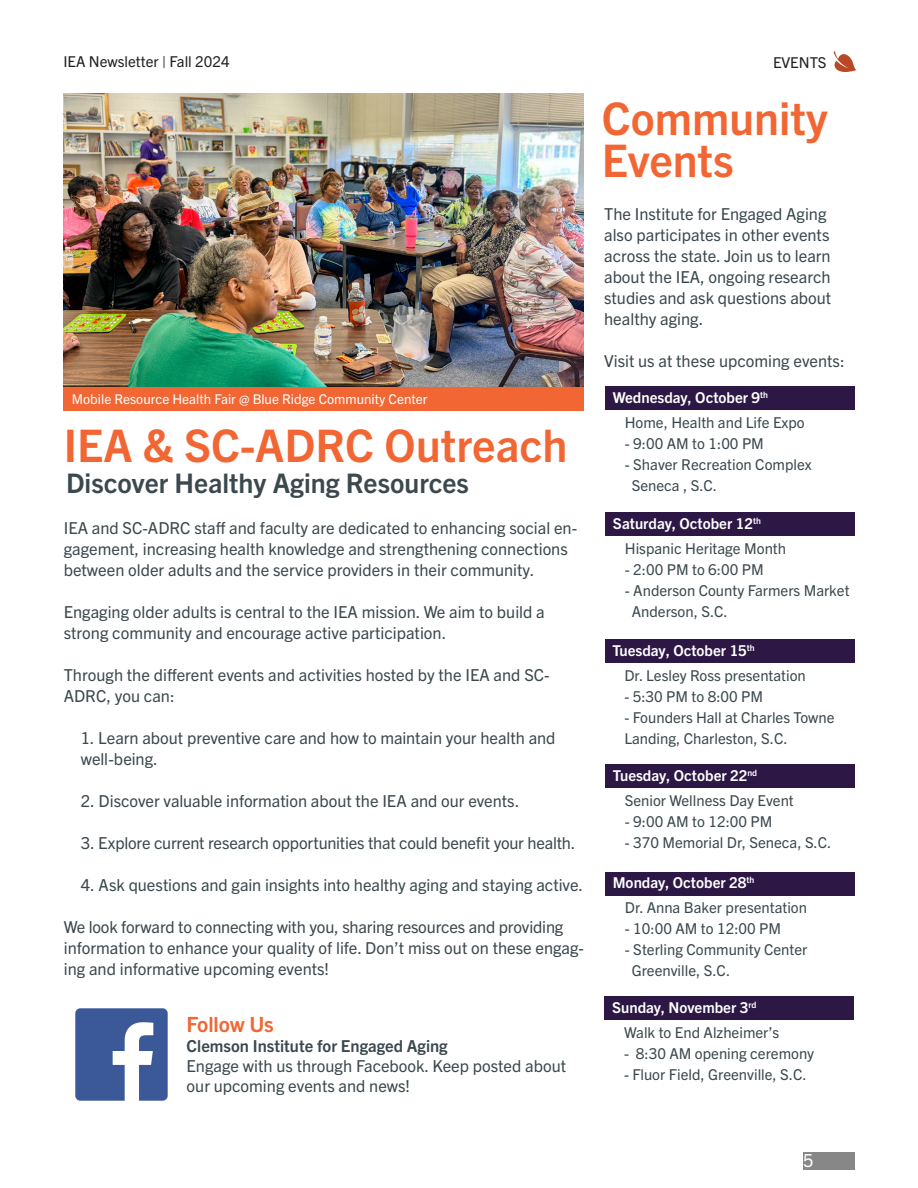
<style>
.page{position:relative;width:918px;height:1188px;background:#fff}
.page>*{position:absolute;margin:0;border:0;box-sizing:border-box;transform-origin:0 0}
.t1{font:700 45px/42px "Trade Gothic Next LT Pro";color:#f26633}
.t2{font:700 27px "Trade Gothic Next LT Pro";color:#3b484d}
.t3{font:700 21px "Trade Gothic Next LT Pro";color:#f26633}
.t4{font:18px "Trade Gothic Next LT Pro";color:#fff}
.t5{font:16.5px/21px "Trade Gothic Next LT Pro";color:#3b484d}
.t6{font:700 16.5px "Trade Gothic Next LT Pro";color:#3b484d}
.t7{font:15px/21px "Trade Gothic Next LT Pro";color:#3b484d}
.t8{font:700 15px "Trade Gothic Next LT Pro";color:#fff}
.t9{font:15px "Trade Gothic Next LT Pro";color:#231f20}
.t10{font:13.5px "Trade Gothic Next LT Pro";color:#fff}
</style>
<div class="page">
<img style="left:64px;top:94px;width:520px;height:294px">
<div style="left:803px;top:1152px;width:51px;height:17px;background:#878787"></div>
<div style="left:63px;top:388px;width:521px;height:23px;background:#f26633"></div>
<div style="left:605px;top:997px;width:249px;height:23px;background:#2d1845"></div>
<div style="left:605px;top:387px;width:250px;height:23px;background:#2d1845"></div>
<div style="left:605px;top:512px;width:250px;height:24px;background:#2d1845"></div>
<div style="left:605px;top:765px;width:250px;height:23px;background:#2d1845"></div>
<div style="left:605px;top:639px;width:249px;height:24px;background:#2d1845"></div>
<div style="left:605px;top:872px;width:250px;height:23px;background:#2d1845"></div>
<svg style="left:834px;top:51px;width:22px;height:21px"></svg>
<img style="left:75px;top:1009px;width:92px;height:91px">
<p class="t9" style="left:63px;top:51px;width:168px">IEA Newsletter | Fall 2024</p>
<p class="t9" style="left:773px;top:52px;width:55px">EVENTS</p>
<p class="t1" style="left:602px;top:94px;width:227px">Community<br>Events</p>
<p class="t10" style="left:72px;top:390px;width:357px">Mobile Resource Health Fair @ Blue Ridge Community Center</p>
<p class="t1" style="left:64px;top:422px;width:505px">IEA &amp; SC-ADRC Outreach</p>
<p class="t2" style="left:66px;top:464px;width:404px">Discover Healthy Aging Resources</p>
<p class="t5" style="left:64px;top:517px;width:515px">IEA and SC-ADRC staff and faculty are dedicated to enhancing social en&shy;gagement, increasing health knowledge and strengthening connections between older adults and the service providers in their community.</p>
<p class="t5" style="left:64px;top:601px;width:483px">Engaging older adults is central to the IEA mission. We aim to build a strong community and encourage active participation.</p>
<p class="t5" style="left:64px;top:664px;width:487px">Through the different events and activities hosted by the IEA and SC-<br>ADRC, you can:</p>
<p class="t5" style="left:81px;top:727px;width:476px">1. Learn about preventive care and how to maintain your health and well-being.</p>
<p class="t5" style="left:81px;top:790px;width:440px">2. Discover valuable information about the IEA and our events.</p>
<p class="t5" style="left:81px;top:832px;width:496px">3. Explore current research opportunities that could benefit your health.</p>
<p class="t5" style="left:81px;top:874px;width:504px">4. Ask questions and gain insights into healthy aging and staying active.</p>
<p class="t5" style="left:64px;top:916px;width:522px">We look forward to connecting with you, sharing resources and providing information to enhance your quality of life. Don’t miss out on these engag&shy;ing and informative upcoming events!</p>
<p class="t3" style="left:187px;top:1010px;width:89px">Follow Us</p>
<p class="t6" style="left:187px;top:1035px;width:263px">Clemson Institute for Engaged Aging</p>
<p class="t5" style="left:187px;top:1055px;width:381px;line-height:19.8px">Engage with us through Facebook. Keep posted about our upcoming events and news!</p>
<p class="t5" style="left:604px;top:202px;width:229px">The Institute for Engaged Aging also participates in other events across the state. Join us to learn about the IEA, ongoing research studies and ask questions about healthy aging.</p>
<p class="t5" style="left:604px;top:349px;width:242px">Visit us at these upcoming events:</p>
<p class="t8" style="left:613px;top:387px;width:157px">Wednesday, October 9<sup>th</sup></p>
<p class="t7" style="left:625px;top:411px;width:181px">Home, Health and Life Expo</p>
<p class="t7" style="left:625px;top:432px;width:141px">- 9:00 AM to 1:00 PM</p>
<p class="t7" style="left:625px;top:453px;width:188px">- Shaver Recreation Complex</p>
<p class="t7" style="left:632px;top:474px;width:87px">Seneca , S.C.</p>
<p class="t8" style="left:613px;top:513px;width:150px">Saturday, October 12<sup>th</sup></p>
<p class="t7" style="left:625px;top:537px;width:163px">Hispanic Heritage Month</p>
<p class="t7" style="left:625px;top:558px;width:140px">- 2:00 PM to 6:00 PM</p>
<p class="t7" style="left:625px;top:579px;width:226px">- Anderson County Farmers Market</p>
<p class="t7" style="left:632px;top:600px;width:98px">Anderson, S.C.</p>
<p class="t8" style="left:612px;top:640px;width:144px">Tuesday, October 15<sup>th</sup></p>
<p class="t7" style="left:624px;top:664px;width:183px">Dr. Lesley Ross presentation</p>
<p class="t7" style="left:624px;top:685px;width:140px">- 5:30 PM to 8:00 PM</p>
<p class="t7" style="left:624px;top:706px;width:212px">- Founders Hall at Charles Towne<br>Landing, Charleston, S.C.</p>
<p class="t8" style="left:613px;top:765px;width:146px">Tuesday, October 22<sup>nd</sup></p>
<p class="t7" style="left:625px;top:789px;width:171px">Senior Wellness Day Event</p>
<p class="t7" style="left:625px;top:810px;width:149px">- 9:00 AM to 12:00 PM</p>
<p class="t7" style="left:625px;top:831px;width:208px">- 370 Memorial Dr, Seneca, S.C.</p>
<p class="t8" style="left:613px;top:872px;width:143px">Monday, October 28<sup>th</sup></p>
<p class="t7" style="left:625px;top:896px;width:184px">Dr. Anna Baker presentation</p>
<p class="t7" style="left:625px;top:917px;width:158px">- 10:00 AM to 12:00 PM</p>
<p class="t7" style="left:625px;top:938px;width:184px">- Sterling Community Center</p>
<p class="t7" style="left:632px;top:959px;width:100px">Greenville, S.C.</p>
<p class="t8" style="left:612px;top:997px;width:146px">Sunday, November 3<sup>rd</sup></p>
<p class="t7" style="left:624px;top:1021px;width:157px">Walk to End Alzheimer’s</p>
<p class="t7" style="left:624px;top:1042px;width:192px">- 8:30 AM opening ceremony</p>
<p class="t7" style="left:624px;top:1063px;width:184px">- Fluor Field, Greenville, S.C.</p>
<p class="t4" style="left:803px;top:1148px;width:12px">5</p>
</div>
